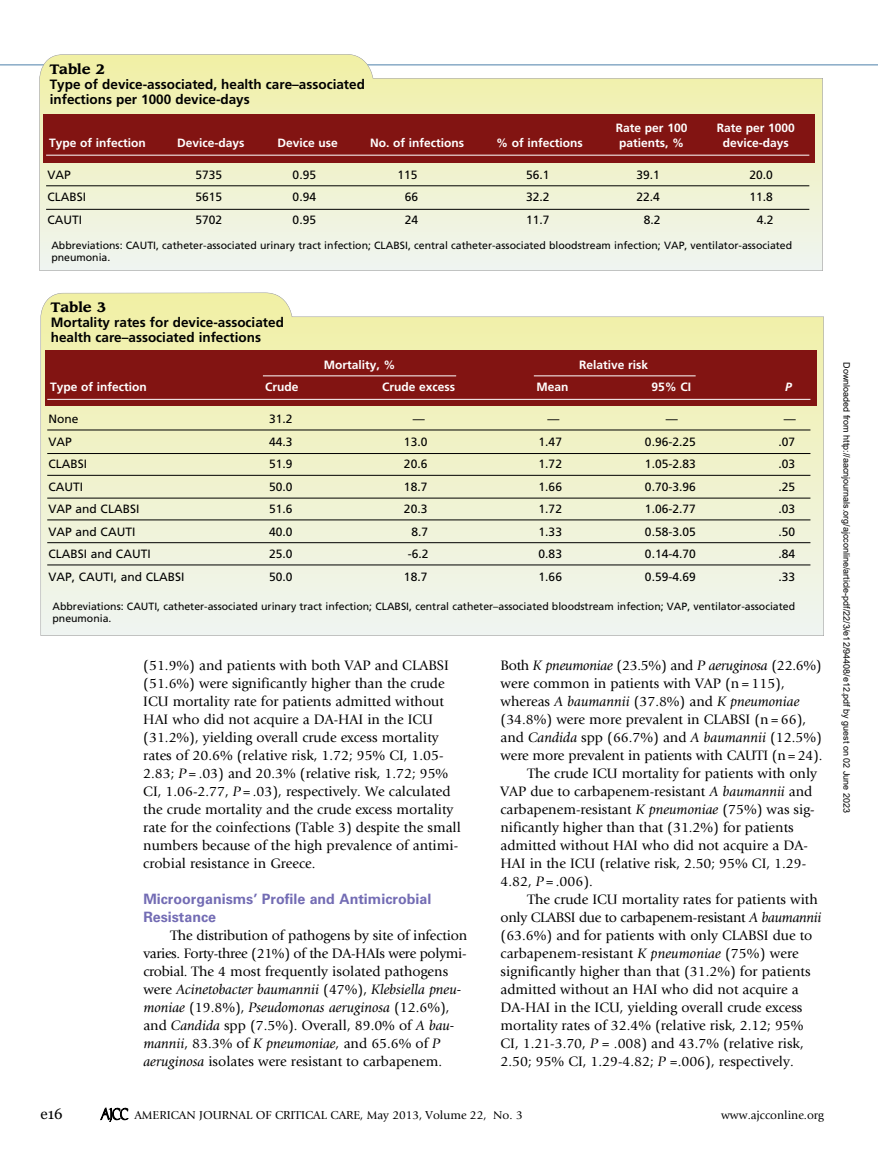
<style>
.page{position:relative;width:878px;height:1175px;background:#fff}
.page>*{position:absolute;margin:0;border:0;box-sizing:border-box;transform-origin:0 0}
.t1{font:15px "Georgia";color:#000}
.t2{font:14.25px/18px "Giovanni Std";color:#000}
.t3{font:italic 14.25px "Giovanni Std";letter-spacing:-.015em;color:#000}
.t4{font:700 14.25px/18px "Univers LT Std";color:#736cb4}
.t5{font:14.25px "Giovanni Std";letter-spacing:-.02em;color:#000}
.t6{font:700 13.5px/15px "Frutiger LT Std";color:#000}
.t7{font:700 13.5px "Leawood Std";color:#000}
.t8{font:12px/22.5px "Frutiger LT Std";color:#000;text-align:justify}
.t9{font:700 12px/15px "Frutiger LT Std";color:#fff}
.t10{font:12px "Giovanni Std";color:#000}
.t11{font:italic 700 12px "Frutiger LT Std";color:#fff}
.t12{font:10.5px/12px "Frutiger LT Std";color:#000}
.t13{font:9px "Arial";color:#000}
.s1{font-style:normal}
.s2{font-style:italic}
.s3{font-family:"Publius";font-size:13.5px}
</style>
<div class="page">
<hr style="left:0;top:64px;width:878px;height:2px;background:#88aac7">
<svg style="left:39px;top:54px;width:783px;height:217px;background:#eef0d1"></svg>
<div style="left:44px;top:114px;width:771px;height:48px;background:#821412"></div>
<hr style="left:46px;top:155px;width:763px;height:1px;background:#fff">
<hr style="left:46px;top:185px;width:763px;height:1px;background:#000">
<hr style="left:46px;top:209px;width:763px;height:1px;background:#000">
<svg style="left:40px;top:292px;width:784px;height:344px;background:#eef0d0"></svg>
<div style="left:45px;top:351px;width:771px;height:55px;background:#821412"></div>
<hr style="left:47px;top:399px;width:763px;height:1px;background:#fff">
<hr style="left:263px;top:375px;width:193px;height:1px;background:#fff">
<hr style="left:534px;top:375px;width:161px;height:1px;background:#fff">
<hr style="left:47px;top:430px;width:763px;height:1px;background:#000">
<hr style="left:47px;top:453px;width:763px;height:1px;background:#000">
<hr style="left:47px;top:475px;width:763px;height:1px;background:#000">
<hr style="left:47px;top:498px;width:763px;height:1px;background:#000">
<hr style="left:47px;top:519px;width:763px;height:1px;background:#000">
<hr style="left:47px;top:542px;width:763px;height:1px;background:#000">
<hr style="left:47px;top:564px;width:763px;height:1px;background:#000">
<p class="t7" style="left:50px;top:63px;width:57px">Table 2</p>
<p class="t6" style="left:50px;top:78px;width:317px">Type of device-associated, health care–associated infections per 1000 device-days</p>
<p class="t9" style="left:49px;top:136px;width:98px">Type of infection</p>
<p class="t9" style="left:177px;top:136px;width:69px">Device-days</p>
<p class="t9" style="left:277px;top:136px;width:62px">Device use</p>
<p class="t9" style="left:370px;top:136px;width:96px">No. of infections</p>
<p class="t9" style="left:496px;top:136px;width:88px">% of infections</p>
<p class="t9" style="left:616px;top:122px;width:73px">Rate per 100 patients, %</p>
<p class="t9" style="left:717px;top:122px;width:80px;text-align:center">Rate per 1000 device-days</p>
<p class="t8" style="left:47px;top:164px;width:40px;text-align:left">VAP<br>CLABSI<br>CAUTI</p>
<p class="t8" style="left:195px;top:164px;width:28px">5735<br>5615<br>5702</p>
<p class="t8" style="left:292px;top:164px;width:25px">0.95<br>0.94<br>0.95</p>
<p class="t8" style="left:404px;top:164px;width:15px;text-indent:-7px">115<br>66<br>24</p>
<p class="t8" style="left:526px;top:164px;width:25px">56.1<br>32.2<br>11.7</p>
<p class="t8" style="left:636px;top:164px;width:26px;text-align:right">39.1<br>22.4<br>8.2</p>
<p class="t8" style="left:749px;top:164px;width:26px;text-align:right">20.0<br>11.8<br>4.2</p>
<p class="t12" style="left:51px;top:240px;width:742px">Abbreviations: CAUTI, catheter-associated urinary tract infection; CLABSI, central catheter-associated bloodstream infection; VAP, ventilator-associated pneumonia.</p>
<p class="t7" style="left:51px;top:301px;width:57px">Table 3</p>
<p class="t6" style="left:51px;top:316px;width:234px">Mortality rates for device-associated health care–associated infections</p>
<p class="t9" style="left:323px;top:358px;width:73px">Mortality, %</p>
<p class="t9" style="left:579px;top:358px;width:71px">Relative risk</p>
<p class="t13" style="left:850px;top:362px;width:452px;rotate:90deg">Downloaded from http://aacnjournals.org/ajcconline/article-pdf/22/3/e12/94408/e12.pdf by guest on 02 June 2023</p>
<p class="t9" style="left:50px;top:380px;width:98px">Type of infection</p>
<p class="t9" style="left:265px;top:380px;width:35px">Crude</p>
<p class="t9" style="left:382px;top:380px;width:75px">Crude excess</p>
<p class="t9" style="left:536px;top:380px;width:34px">Mean</p>
<p class="t9" style="left:651px;top:380px;width:41px">95% CI</p>
<p class="t11" style="left:785px;top:382px;width:8px">P</p>
<p class="t8" style="left:49px;top:408px;width:137px;text-align:left">None<br>VAP<br>CLABSI<br>CAUTI<br>VAP and CLABSI<br>VAP and CAUTI<br>CLABSI and CAUTI<br>VAP, CAUTI, and CLABSI</p>
<p class="t8" style="left:269px;top:408px;width:25px">31.2<br>44.3<br>51.9<br>50.0<br>51.6<br>40.0<br>25.0<br>50.0</p>
<p class="t8" style="left:404px;top:408px;width:26px;text-align:center">—<br>13.0<br>20.6<br>18.7<br>20.3<br>8.7 -6.2<br>18.7</p>
<p class="t8" style="left:538px;top:408px;width:25px;text-align:center">—<br>1.47<br>1.72<br>1.66<br>1.72<br>1.33<br>0.83<br>1.66</p>
<p class="t8" style="left:645px;top:408px;width:52px;text-align:center">—<br>0.96-2.25<br>1.05-2.83<br>0.70-3.96<br>1.06-2.77<br>0.58-3.05<br>0.14-4.70<br>0.59-4.69</p>
<p class="t8" style="left:778px;top:408px;width:19px;text-align:center">— .07 .03 .25 .03 .50 .84 .33</p>
<p class="t12" style="left:52px;top:601px;width:744px">Abbreviations: CAUTI, catheter-associated urinary tract infection; CLABSI, central catheter–associated bloodstream infection; VAP, ventilator-associated pneumonia.</p>
<p class="t3" style="left:500px;top:660px;width:323px"><span class="s1">Both</span> K pneumoniae <span class="s1">(23.5%) and</span> P aeruginosa <span class="s1">(22.6%)</span></p>
<p class="t2" style="left:500px;top:675px;width:286px">were common in patients with VAP (n = 115),</p>
<p class="t3" style="left:500px;top:696px;width:300px"><span class="s1">whereas</span> A baumannii <span class="s1">(37.8%) and</span> K pneumoniae</p>
<p class="t2" style="left:500px;top:711px;width:307px">(34.8%) were more prevalent in CLABSI (n = 66),</p>
<p class="t2" style="left:500px;top:729px;width:323px">and <span class="s2">Candida</span> spp (66.7%) and <span class="s2">A baumannii</span> (12.5%)</p>
<p class="t2" style="left:500px;top:747px;width:323px">were more prevalent in patients with CAUTI (n=24).</p>
<p class="t2" style="left:527px;top:765px;width:291px">The crude ICU mortality for patients with only</p>
<p class="t2" style="left:500px;top:783px;width:313px">VAP due to carbapenem-resistant <span class="s2">A baumannii</span> and</p>
<p class="t2" style="left:500px;top:801px;width:316px">carbapenem-resistant <span class="s2">K pneumoniae</span> (75%) was sig-</p>
<p class="t2" style="left:500px;top:819px;width:295px">nificantly higher than that (31.2%) for patients</p>
<p class="t2" style="left:500px;top:837px;width:309px">admitted without HAI who did not acquire a DA-</p>
<p class="t2" style="left:500px;top:855px;width:307px">HAI in the ICU (relative risk, 2.50; 95% CI, 1.29-</p>
<p class="t2" style="left:500px;top:873px;width:94px">4.82, <span class="s2">P</span> = .006).</p>
<p class="t2" style="left:527px;top:891px;width:292px">The crude ICU mortality rates for patients with</p>
<p class="t5" style="left:500px;top:912px;width:322px">only CLABSI due to carbapenem-resistant <span class="s2">A baumannii</span></p>
<p class="t2" style="left:500px;top:927px;width:313px">(63.6%) and for patients with only CLABSI due to</p>
<p class="t2" style="left:500px;top:945px;width:300px">carbapenem-resistant <span class="s2">K pneumoniae</span> (75%) were</p>
<p class="t2" style="left:500px;top:963px;width:311px">significantly higher than that (31.2%) for patients</p>
<p class="t2" style="left:500px;top:981px;width:299px">admitted without an HAI who did not acquire a</p>
<p class="t2" style="left:500px;top:999px;width:303px">DA-HAI in the ICU, yielding overall crude excess</p>
<p class="t2" style="left:500px;top:1017px;width:304px">mortality rates of 32.4% (relative risk, 2.12; 95%</p>
<p class="t2" style="left:500px;top:1035px;width:305px">CI, 1.21-3.70, <span class="s2">P</span> = .008) and 43.7% (relative risk,</p>
<p class="t2" style="left:500px;top:1053px;width:295px">2.50; 95% CI, 1.29-4.82; <span class="s2">P</span> =.006), respectively.</p>
<p class="t2" style="left:143px;top:657px;width:319px">(51.9%) and patients with both VAP and CLABSI (51.6%) were significantly higher than the crude ICU mortality rate for patients admitted without HAI who did not acquire a DA-HAI in the ICU (31.2%), yielding overall crude excess mortality rates of 20.6% (relative risk, 1.72; 95% CI, 1.05- 2.83; <span class="s2">P</span> = .03) and 20.3% (relative risk, 1.72; 95% CI, 1.06-2.77, <span class="s2">P</span> = .03), respectively. We calculated the crude mortality and the crude excess mortality rate for the coinfections (Table 3) despite the small numbers because of the high prevalence of antimi&shy;crobial resistance in Greece.</p>
<p class="t4" style="left:143px;top:891px;width:289px">Microorganisms’ Profile and Antimicrobial<br>Resistance</p>
<p class="t2" style="left:143px;top:927px;width:325px;text-indent:27px">The distribution of pathogens by site of infection varies. Forty-three (21%) of the DA-HAIs were polymi&shy;crobial. The 4 most frequently isolated pathogens were <span class="s2">Acinetobacter baumannii</span> (47%), <span class="s2">Klebsiella pneu&shy;moniae</span> (19.8%), <span class="s2">Pseudomonas aeruginosa</span> (12.6%), and <span class="s2">Candida</span> spp (7.5%). Overall, 89.0% of <span class="s2">A bau&shy;mannii</span>, 83.3% of <span class="s2">K pneumoniae,</span> and 65.6% of <span class="s2">P aeruginosa</span> isolates were resistant to carbapenem.</p>
<p class="t1" style="left:40px;top:1105px;width:24px">e16</p>
<p class="t10" style="left:101px;top:1110px;width:423px"><span class="s3">AJCC</span> AMERICAN JOURNAL OF CRITICAL CARE, May 2013, Volume 22, No. 3</p>
<p class="t10" style="left:721px;top:1110px;width:104px">www.ajcconline.org</p>
</div>
